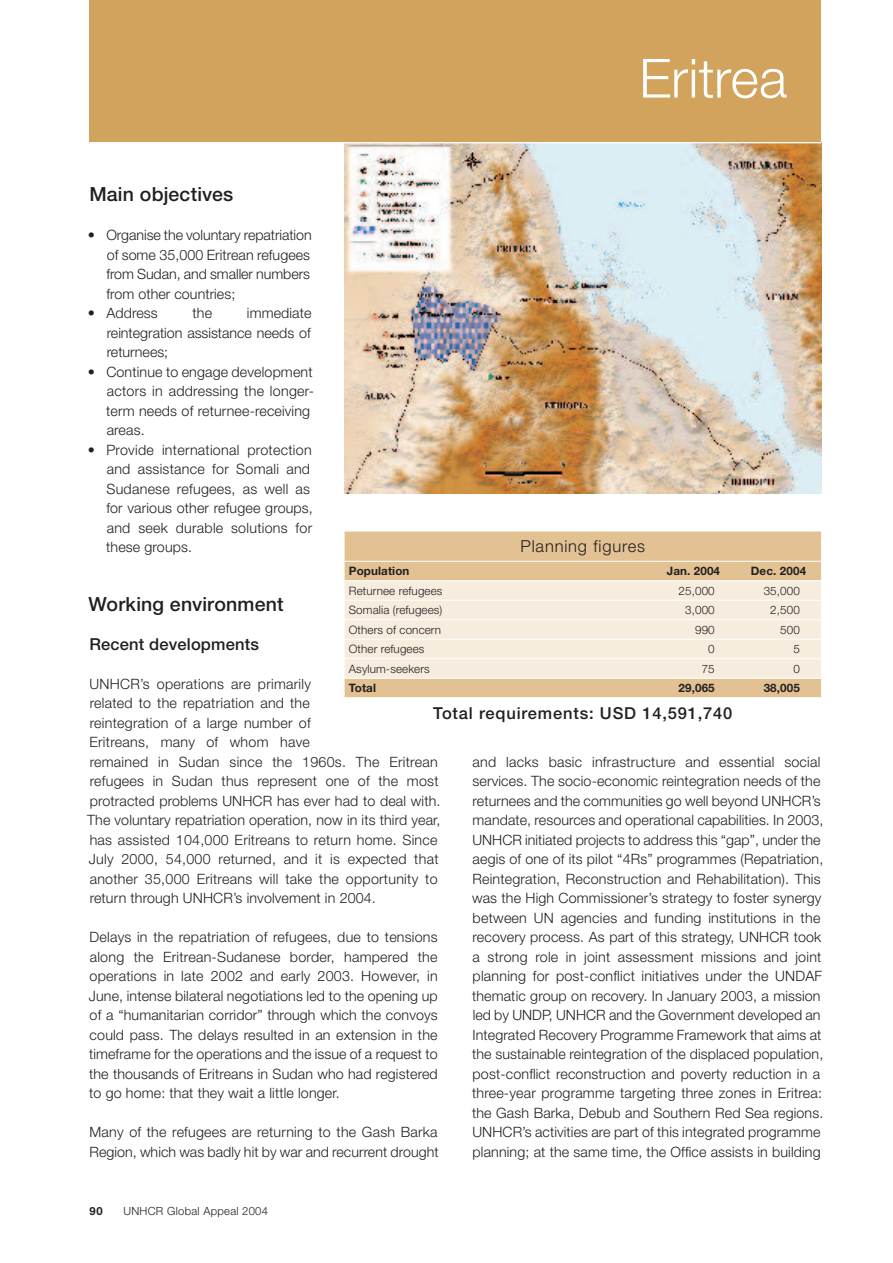
<style>
.page{position:relative;width:893px;height:1263px;background:#fff}
.page>*{position:absolute;margin:0;border:0;box-sizing:border-box;transform-origin:0 0}
.t1{font:300 54px "Helvetica Neue";color:#fff}
.t2{font:500 19.5px "Helvetica Neue";letter-spacing:.01em;color:#231f20}
.t3{font:500 16.5px "Helvetica Neue";letter-spacing:.04em;color:#231f20}
.t4{font:500 16.5px "Helvetica Neue";letter-spacing:.01em;color:#231f20}
.t5{font:300 16.5px "Helvetica Neue";letter-spacing:.05em;color:#231f20}
.t6{font:300 14.25px/19.5px "Helvetica Neue";letter-spacing:.01em;color:#231f20}
.t7{font:300 11.7px "Helvetica Neue";letter-spacing:.01em;color:#231f20}
.t8{font:700 11.7px "Helvetica Neue";letter-spacing:.01em;color:#231f20}
.t9{font:300 11.25px "Helvetica Neue";letter-spacing:.025em;color:#231f20}
.t10{font:700 11.25px "Helvetica Neue";color:#231f20}
</style>
<div class="page">
<div style="left:344px;top:531px;width:477px;height:166px;background:#e2c293"></div>
<div style="left:344px;top:581px;width:477px;height:97px;background:#f7eddf"></div>
<hr style="left:344px;top:561px;width:477px;height:1px;background:#fff">
<hr style="left:344px;top:580px;width:477px;height:1px;background:#fff">
<hr style="left:344px;top:600px;width:477px;height:1px;background:#fff">
<hr style="left:344px;top:619px;width:477px;height:1px;background:#fff">
<hr style="left:344px;top:639px;width:477px;height:1px;background:#fff">
<hr style="left:344px;top:658px;width:477px;height:1px;background:#fff">
<hr style="left:344px;top:678px;width:477px;height:1px;background:#fff">
<img style="left:344px;top:143px;width:477px;height:351px">
<div style="left:89px;top:0;width:732px;height:143px;background:#d1a35c"></div>
<hr style="left:89px;top:142px;width:732px;height:1px;background:#fff">
<h2 class="t2" style="left:89px;top:187px;width:145px">Main objectives</h2>
<p class="t6" style="left:106px;top:227px;width:207px;text-align:justify;text-indent:-19px">• Organise the voluntary repatriation of some 35,000 Eritrean refugees from Sudan, and smaller numbers from other countries;</p>
<p class="t6" style="left:88px;top:305px;width:71px">• Address</p>
<p class="t6" style="left:192px;top:305px;width:21px">the</p>
<p class="t6" style="left:107px;top:305px;width:206px;text-align:justify;text-indent:140px">immediate reinte gration assistance needs of return ees;</p>
<p class="t6" style="left:106px;top:363px;width:209px;text-indent:-18px">• Continue to engage development actors in addressing the longer&shy;term needs of returnee-receiving areas.</p>
<p class="t6" style="left:106px;top:441px;width:208px;text-indent:-18px">• Provide international protection and assistance for Somali and<br>Sudanese refugees, as well as for various other refugee groups, and seek durable solutions for these groups.</p>
<h1 class="t1" style="left:639px;top:59px;width:149px">Eritrea</h1>
<p class="t5" style="left:520px;top:540px;width:126px">Planning figures</p>
<p class="t8" style="left:349px;top:567px;width:62px">Population</p>
<p class="t8" style="left:666px;top:567px;width:55px">Jan. 2004</p>
<p class="t8" style="left:751px;top:567px;width:57px">Dec. 2004</p>
<p class="t7" style="left:349px;top:586px;width:95px">Returnee refugees</p>
<p class="t7" style="left:678px;top:586px;width:38px">25,000</p>
<p class="t7" style="left:763px;top:586px;width:38px">35,000</p>
<p class="t7" style="left:349px;top:606px;width:95px">Somalia (refugees)</p>
<p class="t7" style="left:685px;top:606px;width:31px">3,000</p>
<p class="t7" style="left:770px;top:606px;width:31px">2,500</p>
<p class="t7" style="left:349px;top:625px;width:94px">Others of concern</p>
<p class="t7" style="left:695px;top:625px;width:21px">990</p>
<p class="t7" style="left:780px;top:625px;width:21px">500</p>
<p class="t7" style="left:349px;top:645px;width:77px">Other refugees</p>
<p class="t7" style="left:708px;top:645px;width:8px">0</p>
<p class="t7" style="left:793px;top:645px;width:8px">5</p>
<p class="t7" style="left:349px;top:664px;width:82px">Asylum-seekers</p>
<p class="t7" style="left:701px;top:664px;width:15px">75</p>
<p class="t7" style="left:793px;top:664px;width:8px">0</p>
<p class="t8" style="left:349px;top:684px;width:29px">Total</p>
<p class="t8" style="left:678px;top:684px;width:38px">29,065</p>
<p class="t8" style="left:763px;top:684px;width:38px">38,005</p>
<p class="t3" style="left:433px;top:707px;width:301px">Total requirements: USD 14,591,740</p>
<p class="t6" style="left:472px;top:753px;width:353px">and lacks basic infrastructure and essential social services. The socio-economic reintegration needs of the returnees and the communities go well beyond UNHCR’s mandate, resources and operational capabilities. In 2003, UNHCR initiated projects to address this “gap”, under the aegis of one of its pilot “4Rs” programmes (Repatriation, Reintegration, Reconstruction and Rehabilitation). This was the High Commissioner’s strategy to foster synergy between UN agencies and funding institutions in the recovery process. As part of this strategy, UNHCR took a strong role in joint assessment missions and joint planning for post-conflict initiatives under the UNDAF thematic group on recovery. In January 2003, a mission led by UNDP, UNHCR and the Government developed an Integrated Recovery Programme Framework that aims at the sustainable reintegration of the displaced population, post-conflict reconstruction and poverty reduction in a three-year programme targeting three zones in Eritrea: the Gash Barka, Debub and Southern Red Sea regions.<br>UNHCR’s activities are part of this integrated programme planning; at the same time, the Office assists in building</p>
<h2 class="t2" style="left:89px;top:597px;width:197px">Working environment</h2>
<p class="t4" style="left:89px;top:638px;width:171px">Recent developments</p>
<p class="t6" style="left:87px;top:675px;width:355px">UNHCR’s operations are primarily<br>related to the repatriation and the<br>reintegration of a large number of<br>Eritreans, many of whom have<br>remained in Sudan since the 1960s. The Eritrean refugees in Sudan thus represent one of the most protracted problems UNHCR has ever had to deal with.<br>The voluntary repatriation operation, now in its third year, has assisted 104,000 Eritreans to return home. Since July 2000, 54,000 returned, and it is expected that another 35,000 Eritreans will take the opportunity to return through UNHCR’s involvement in 2004.</p>
<p class="t6" style="left:89px;top:929px;width:350px;text-align:justify">Delays in the repatriation of refugees, due to tensions along the Eritrean-Sudanese border, hampered the operations in late 2002 and early 2003. However, in June, intense bilateral negotiations led to the opening up of a “humanitarian corridor” through which the convoys could pass. The delays resulted in an extension in the timeframe for the operations and the issue of a request to the thousands of Eritreans in Sudan who had registered to go home: that they wait a little longer.</p>
<p class="t6" style="left:89px;top:1124px;width:350px">Many of the refugees are returning to the Gash Barka<br>Region, which was badly hit by war and recurrent drought</p>
<p class="t10" style="left:89px;top:1207px;width:15px">90</p>
<p class="t9" style="left:123px;top:1207px;width:146px">UNHCR Global Appeal 2004</p>
</div>
